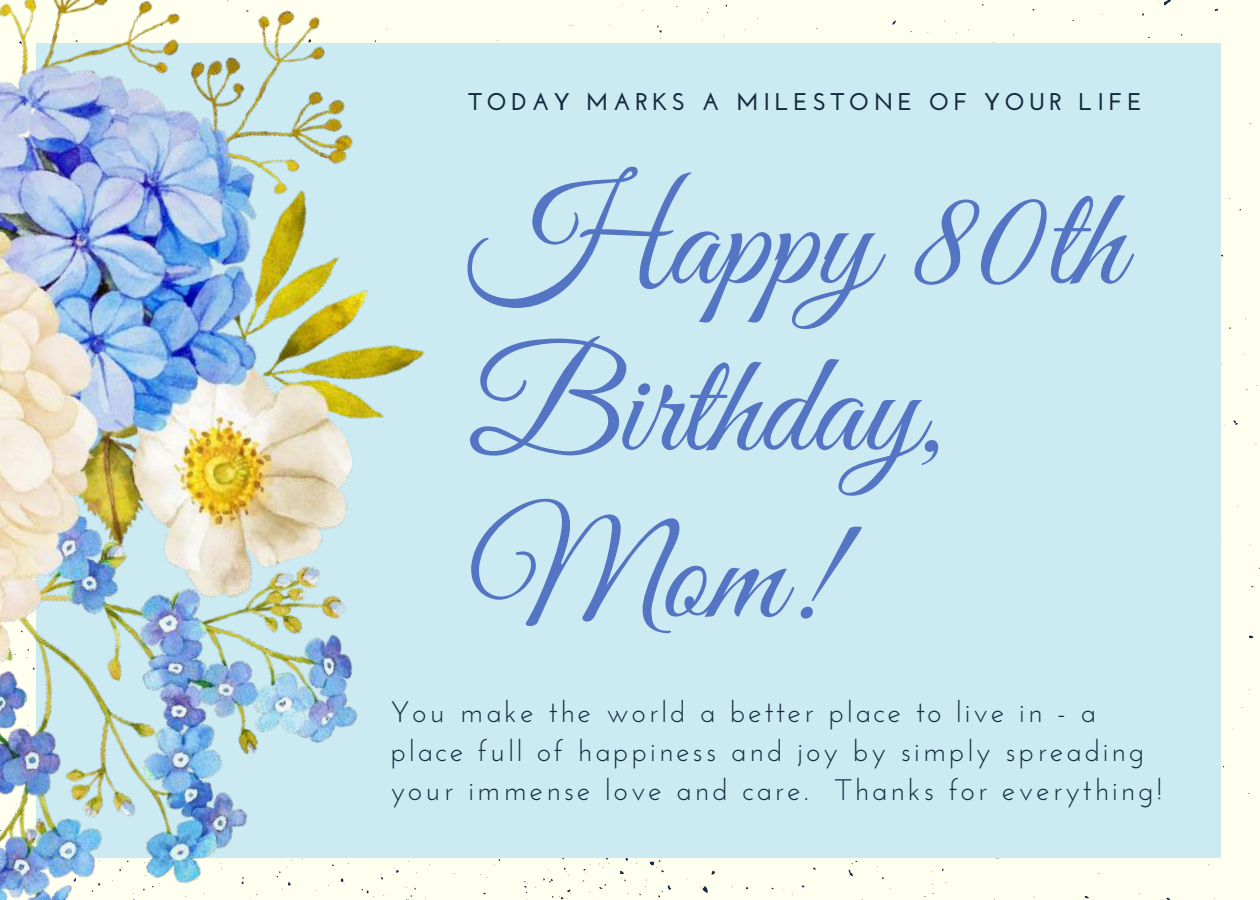
<style>
.page{position:relative;width:1260px;height:900px;background:#fff}
.page>*{position:absolute;margin:0;border:0;box-sizing:border-box;transform-origin:0 0}
.t1{font:145px/166.8px "Great Vibes";color:#5474c4}
.t2{font:29.5px/39px "Josefin Sans";letter-spacing:.1em;color:#152a40}
.t3{font:700 24.25px "Josefin Sans";letter-spacing:.19em;color:#152a40}
</style>
<div class="page">
<div style="left:626px;top:0;width:634px;height:900px;background:#fffff0"></div>
<div style="left:36px;top:44px;width:1185px;height:813px;background:#cceaf2"></div>
<img style="left:0;top:0;width:626px;height:900px">
<p class="t3" style="left:469px;top:88px;width:675px">TODAY MARKS A MILESTONE OF YOUR LIFE</p>
<h1 class="t1" style="left:469px;top:167px;width:656px">Happy 80th<br>Birthday,<br>Mom!</h1>
<p class="t2" style="left:391px;top:692px;width:773px">You make the world a better place to live in - a place full of happiness and joy by simply spreading your immense love and care. Thanks for everything!</p>
</div>
